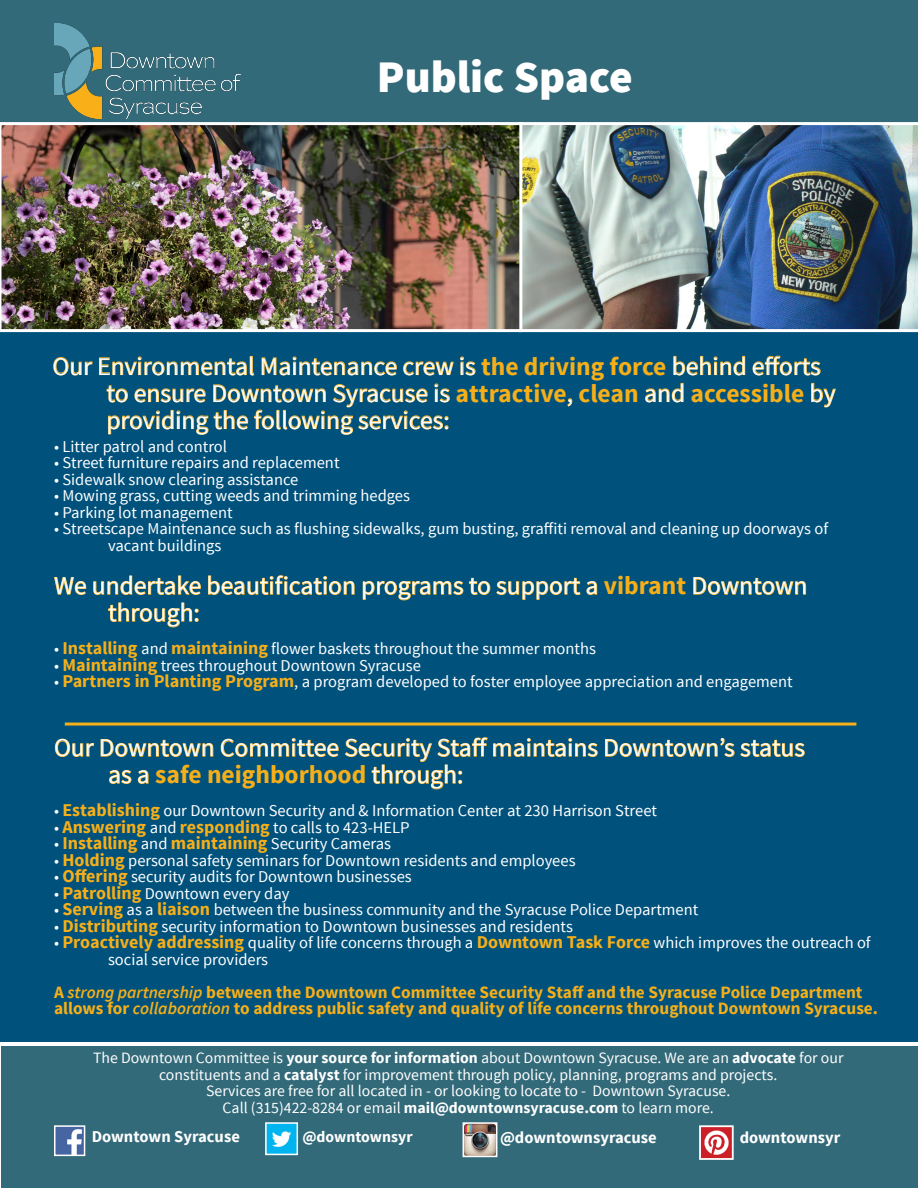
<style>
.page{position:relative;width:918px;height:1188px;background:#fff}
.page>*{position:absolute;margin:0;border:0;box-sizing:border-box;transform-origin:0 0}
.t1{font:900 45px "Source Sans Pro";color:#fff}
.t2{font:25.5px/27px "Source Sans Pro";color:#fff}
.t3{font:700 25.5px "Source Sans Pro";color:#f6af19}
.t4{font:700 18px "Source Sans Pro";color:#f6af19}
.t5{font:700 17.25px "Source Sans Pro";color:#f6af19}
.t6{font:16.5px "Source Sans Pro";color:#fff}
.t7{font:700 16.5px "Source Sans Pro";color:#fff}
.t8{font:15.75px "Source Sans Pro";color:#fff}
.t9{font:700 15.75px "Source Sans Pro";color:#fff}
.s1{font-weight:700;color:#f6af19}
.s2{font-weight:700;font-size:18px;color:#f6af19}
.s3{font-weight:400;color:#fff}
.s4{font-weight:400;font-size:16.5px;color:#fff}
.s5{font-weight:600;font-style:italic}
.s6{font-weight:700}
</style>
<div class="page">
<div style="left:0;top:305px;width:918px;height:737px;background:#00527d"></div>
<svg style="left:53px;top:357px;width:40px;height:19px"></svg>
<svg style="left:99px;top:356px;width:155px;height:20px"></svg>
<svg style="left:261px;top:356px;width:136px;height:20px"></svg>
<svg style="left:403px;top:361px;width:51px;height:15px"></svg>
<svg style="left:460px;top:356px;width:16px;height:20px"></svg>
<svg style="left:673px;top:356px;width:72px;height:20px"></svg>
<svg style="left:752px;top:355px;width:69px;height:21px"></svg>
<svg style="left:567px;top:398px;width:6px;height:9px"></svg>
<svg style="left:645px;top:383px;width:39px;height:20px"></svg>
<svg style="left:811px;top:383px;width:25px;height:25px"></svg>
<svg style="left:106px;top:383px;width:344px;height:52px"></svg>
<svg style="left:54px;top:577px;width:33px;height:18px"></svg>
<svg style="left:93px;top:575px;width:108px;height:20px"></svg>
<svg style="left:208px;top:575px;width:147px;height:20px"></svg>
<svg style="left:363px;top:578px;width:234px;height:23px"></svg>
<svg style="left:693px;top:577px;width:113px;height:18px"></svg>
<svg style="left:108px;top:602px;width:91px;height:26px"></svg>
<svg style="left:55px;top:738px;width:159px;height:19px"></svg>
<svg style="left:221px;top:738px;width:118px;height:19px"></svg>
<svg style="left:605px;top:738px;width:200px;height:19px"></svg>
<svg style="left:109px;top:770px;width:23px;height:14px"></svg>
<svg style="left:138px;top:770px;width:11px;height:14px"></svg>
<svg style="left:345px;top:737px;width:253px;height:53px"></svg>
<div style="left:0;top:0;width:918px;height:123px;background:#336a79"></div>
<img style="left:522px;top:122px;width:396px;height:210px">
<hr style="left:65px;top:723px;width:791px;height:3px;background:#f6af19">
<img style="left:54px;top:24px;width:187px;height:94px">
<img style="left:0;top:122px;width:522px;height:210px">
<div style="left:2px;top:1047px;width:916px;height:141px;background:#336a79"></div>
<img style="left:57px;top:1128px;width:25px;height:25px">
<div style="left:54px;top:1125px;width:31px;height:31px;border:2px solid #fff"></div>
<img style="left:268px;top:1125px;width:27px;height:27px">
<div style="left:265px;top:1122px;width:33px;height:33px;border:2px solid #fff"></div>
<img style="left:466px;top:1125px;width:28px;height:29px">
<div style="left:463px;top:1122px;width:34px;height:35px;border:2px solid #fff"></div>
<img style="left:702px;top:1128px;width:29px;height:29px">
<div style="left:699px;top:1125px;width:35px;height:35px;border:2px solid #fff"></div>
<p class="t1" style="left:377px;top:48px;width:257px">Public Space</p>
<p class="t2" style="left:106px;top:353px;width:731px;text-indent:-54px">Our Environmental Maintenance crew is <span class="s1">the driving force</span> behind efforts to ensure Downtown Syracuse is <span class="s1">attractive</span>, <span class="s1">clean</span> and <span class="s1">accessible</span> by</p>
<p class="t2" style="left:107px;top:407px;width:345px">providing the following services:</p>
<p class="t6" style="left:54px;top:436px;width:175px">• Litter patrol and control</p>
<p class="t6" style="left:54px;top:453px;width:287px">• Street furniture repairs and replacement</p>
<p class="t6" style="left:54px;top:469px;width:246px">• Sidewalk snow clearing assistance</p>
<p class="t6" style="left:54px;top:486px;width:357px">• Mowing grass, cutting weeds and trimming hedges</p>
<p class="t6" style="left:54px;top:502px;width:180px">• Parking lot management</p>
<p class="t6" style="left:54px;top:519px;width:776px">• Streetscape Maintenance such as flushing sidewalks, gum busting, graffiti removal and cleaning up doorways of</p>
<p class="t6" style="left:108px;top:535px;width:115px">vacant buildings</p>
<p class="t2" style="left:54px;top:573px;width:755px">We undertake beautification programs to support a <span class="s1">vibrant</span> Downtown</p>
<p class="t2" style="left:108px;top:600px;width:93px">through:</p>
<p class="t6" style="left:54px;top:639px;width:543px">• <span class="s2">Installing</span> and <span class="s2">maintaining</span> flower baskets throughout the summer months</p>
<p class="t6" style="left:54px;top:655px;width:368px">• <span class="s2">Maintaining</span> trees throughout Downtown Syracuse</p>
<p class="t6" style="left:54px;top:672px;width:740px">• <span class="s2">Partners in Planting Program</span>, a program developed to foster employee appreciation and engagement</p>
<p class="t2" style="left:54px;top:735px;width:753px">Our Downtown Committee Security Staff maintains Downtown’s status</p>
<p class="t3" style="left:108px;top:758px;width:357px"><span class="s3">as a</span> safe neighborhood <span class="s3">through:</span></p>
<p class="t6" style="left:54px;top:801px;width:604px">• <span class="s2">Establishing</span> our Downtown Security and &amp; Information Center at 230 Harrison Street</p>
<p class="t6" style="left:54px;top:817px;width:357px">• <span class="s2">Answering</span> and <span class="s2">responding</span> to calls to 423-HELP</p>
<p class="t4" style="left:54px;top:832px;width:339px"><span class="s4">•</span> Installing <span class="s4">and</span> maintaining <span class="s4">Security Cameras</span></p>
<p class="t6" style="left:54px;top:850px;width:523px">• <span class="s2">Holding</span> personal safety seminars for Downtown residents and employees</p>
<p class="t6" style="left:54px;top:867px;width:359px">• <span class="s2">Offering</span> security audits for Downtown businesses</p>
<p class="t6" style="left:54px;top:883px;width:237px">• <span class="s2">Patrolling</span> Downtown every day</p>
<p class="t6" style="left:54px;top:900px;width:646px">• <span class="s2">Serving</span> as a <span class="s2">liaison</span> between the business community and the Syracuse Police Department</p>
<p class="t6" style="left:54px;top:916px;width:521px">• <span class="s2">Distributing</span> security information to Downtown businesses and residents</p>
<p class="t6" style="left:54px;top:933px;width:818px">• <span class="s2">Proactively addressing</span> quality of life concerns through a <span class="s2">Downtown Task Force</span> which improves the outreach of</p>
<p class="t6" style="left:108px;top:949px;width:162px">social service providers</p>
<p class="t5" style="left:54px;top:981px;width:810px">A <span class="s5">strong partnership</span> between the Downtown Committee Security Staff and the Syracuse Police Department</p>
<p class="t5" style="left:54px;top:997px;width:826px">allows for <span class="s5">collaboration</span> to address public safety and quality of life concerns throughout Downtown Syracuse.</p>
<p class="t8" style="left:93px;top:1049px;width:752px">The Downtown Committee is <span class="s6">your source for information</span> about Downtown Syracuse. We are an <span class="s6">advocate</span> for our</p>
<p class="t8" style="left:159px;top:1065px;width:620px">constituents and a <span class="s6">catalyst</span> for improvement through policy, planning, programs and projects.</p>
<p class="t8" style="left:206px;top:1082px;width:526px">Services are free for all located in - or looking to locate to - Downtown Syracuse.</p>
<p class="t8" style="left:223px;top:1098px;width:493px">Call (315)422-8284 or email <span class="s6">mail@downtownsyracuse.com</span> to learn more.</p>
<p class="t7" style="left:92px;top:1126px;width:150px">Downtown Syracuse</p>
<p class="t9" style="left:302px;top:1127px;width:112px">@downtownsyr</p>
<p class="t7" style="left:500px;top:1127px;width:158px">@downtownsyracuse</p>
<p class="t7" style="left:740px;top:1127px;width:102px">downtownsyr</p>
</div>
